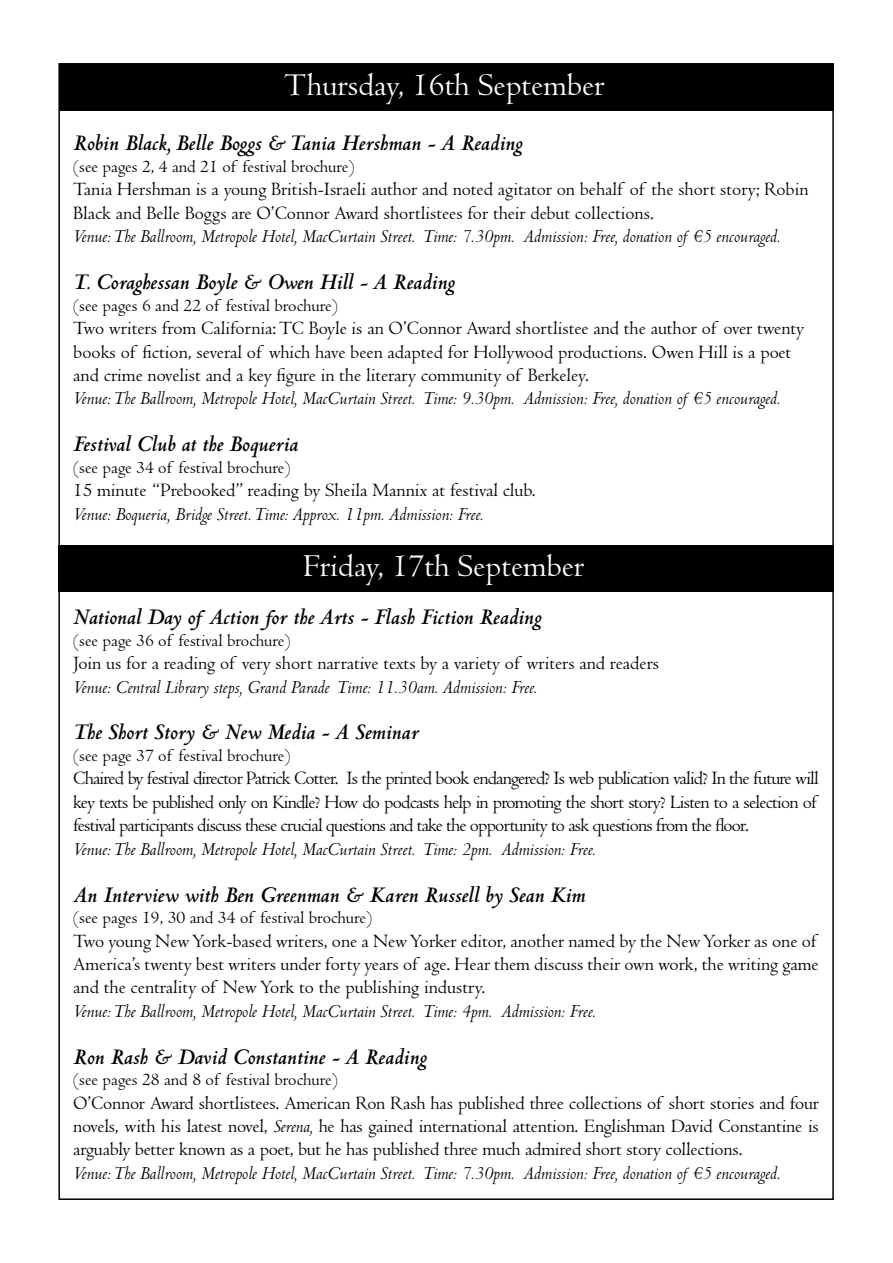
<style>
.page{position:relative;width:893px;height:1263px;background:#fff}
.page>*{position:absolute;margin:0;border:0;box-sizing:border-box;transform-origin:0 0}
.t1{font:33px "Centaur MT Std";color:#fff}
.t2{font:italic 700 24px "Centaur MT Std";color:#000}
.t3{font:19.5px/23.4px "Centaur MT Std";color:#000;text-align:justify}
.t4{font:italic 19.5px "Centaur MT Std";color:#000}
.t5{font:18px "Centaur MT Std";color:#000}
.s1{font-style:italic}
</style>
<div class="page">
<div style="left:59px;top:64px;width:774px;height:46px;background:#000"></div>
<div style="left:58px;top:546px;width:776px;height:46px;background:#000"></div>
<p class="t1" style="left:284px;top:66px;width:322px">Thursday, 16th September</p>
<p class="t2" style="left:73px;top:131px;width:451px">Robin Black, Belle Boggs &amp; Tania Hershman - A Reading</p>
<p class="t5" style="left:73px;top:157px;width:283px">(see pages 2, 4 and 21 of festival brochure)</p>
<p class="t3" style="left:73px;top:178px;width:737px">Tania Hershman is a young British-Israeli author and noted agitator on behalf of the short story; Robin<br>Black and Belle Boggs are O’Connor Award shortlistees for their debut collections.</p>
<p class="t4" style="left:73px;top:224px;width:709px">Venue: The Ballroom, Metropole Hotel, MacCurtain Street. Time: 7.30pm. Admission: Free, donation of €5 encouraged.</p>
<p class="t2" style="left:73px;top:269px;width:383px">T. Coraghessan Boyle &amp; Owen Hill - A Reading</p>
<p class="t5" style="left:73px;top:295px;width:266px">(see pages 6 and 22 of festival brochure)</p>
<p class="t3" style="left:73px;top:317px;width:732px;text-align:left">Two writers from California: TC Boyle is an O’Connor Award shortlistee and the author of over twenty books of fiction, several of which have been adapted for Hollywood productions. Owen Hill is a poet and crime novelist and a key figure in the literary community of Berkeley.</p>
<p class="t4" style="left:73px;top:386px;width:709px">Venue: The Ballroom, Metropole Hotel, MacCurtain Street. Time: 9.30pm. Admission: Free, donation of €5 encouraged.</p>
<p class="t2" style="left:73px;top:431px;width:226px">Festival Club at the Boqueria</p>
<p class="t5" style="left:73px;top:457px;width:219px">(see page 34 of festival brochure)</p>
<p class="t3" style="left:73px;top:479px;width:464px">15 minute “Prebooked” reading by Sheila Mannix at festival club.</p>
<p class="t4" style="left:73px;top:501px;width:412px">Venue: Boqueria, Bridge Street. Time: Approx. 11pm. Admission: Free.</p>
<p class="t1" style="left:304px;top:548px;width:282px">Friday, 17th September</p>
<p class="t2" style="left:73px;top:605px;width:469px">National Day of Action for the Arts - Flash Fiction Reading</p>
<p class="t5" style="left:73px;top:630px;width:219px">(see page 36 of festival brochure)</p>
<p class="t3" style="left:73px;top:652px;width:587px">Join us for a reading of very short narrative texts by a variety of writers and readers</p>
<p class="t4" style="left:73px;top:674px;width:465px">Venue: Central Library steps, Grand Parade Time: 11.30am. Admission: Free.</p>
<p class="t2" style="left:73px;top:720px;width:347px">The Short Story &amp; New Media - A Seminar</p>
<p class="t5" style="left:73px;top:746px;width:219px">(see page 37 of festival brochure)</p>
<p class="t3" style="left:73px;top:767px;width:747px">Chaired by festival director Patrick Cotter. Is the printed book endangered? Is web publication valid? In the future will key texts be published only on Kindle? How do podcasts help in promoting the short story? Listen to a selection of festival participants discuss these crucial questions and take the opportunity to ask questions from the floor.</p>
<p class="t4" style="left:73px;top:836px;width:524px">Venue: The Ballroom, Metropole Hotel, MacCurtain Street. Time: 2pm. Admission: Free.</p>
<p class="t2" style="left:73px;top:882px;width:514px">An Interview with Ben Greenman &amp; Karen Russell by Sean Kim</p>
<p class="t5" style="left:73px;top:908px;width:300px">(see pages 19, 30 and 34 of festival brochure)</p>
<p class="t3" style="left:73px;top:929px;width:747px">Two young New York-based writers, one a New Yorker editor, another named by the New Yorker as one of America’s twenty best writers under forty years of age. Hear them discuss their own work, the writing game and the centrality of New York to the publishing industry.</p>
<p class="t4" style="left:73px;top:998px;width:524px">Venue: The Ballroom, Metropole Hotel, MacCurtain Street. Time: 4pm. Admission: Free.</p>
<p class="t2" style="left:73px;top:1044px;width:355px">Ron Rash &amp; David Constantine - A Reading</p>
<p class="t5" style="left:73px;top:1070px;width:266px">(see pages 28 and 8 of festival brochure)</p>
<p class="t3" style="left:73px;top:1091px;width:747px">O’Connor Award shortlistees. American Ron Rash has published three collections of short stories and four novels, with his latest novel, <span class="s1">Serena,</span> he has gained international attention. Englishman David Constantine is arguably better known as a poet, but he has published three much admired short story collections.</p>
<p class="t4" style="left:73px;top:1160px;width:709px">Venue: The Ballroom, Metropole Hotel, MacCurtain Street. Time: 7.30pm. Admission: Free, donation of €5 encouraged.</p>
</div>
